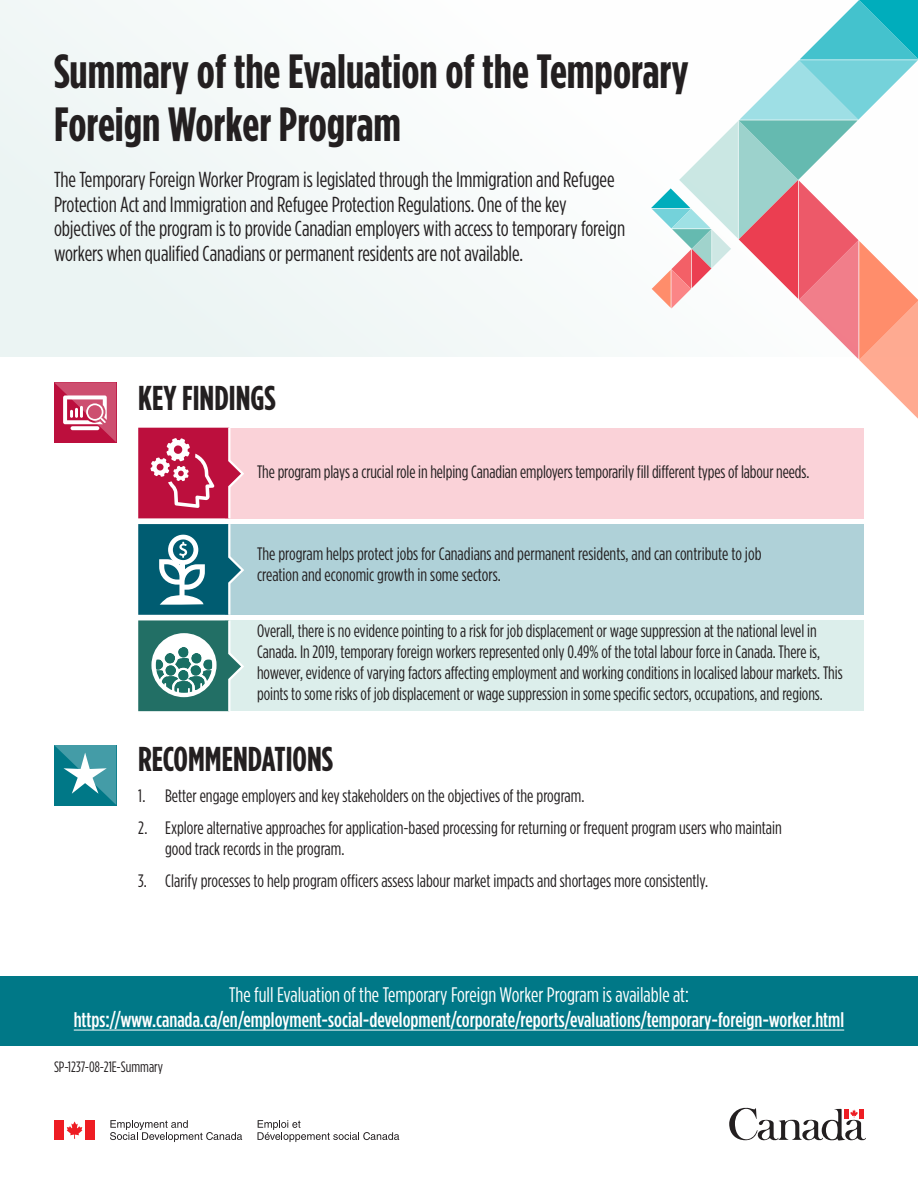
<style>
.page{position:relative;width:918px;height:1188px;background:#fff}
.page>*{position:absolute;margin:0;border:0;box-sizing:border-box;transform-origin:0 0}
.t1{font:700 48px/53.2px "Gotham Condensed";color:#231f20}
.t2{font:700 34.5px "Gotham Condensed";color:#231f20}
.Body_text{font:21.75px/24.5px "Gotham Condensed";letter-spacing:-.005em;color:#231f20}
.Text_in_bar_at_botto{font:500 21px/25.2px "Gotham Condensed";color:#fff;text-align:center}
.Body_text-2{font:18px/21px "Gotham Condensed";color:#231f20}
.H3_alone{font:15px "Gotham Condensed";color:#231f20}
.s1{font-weight:400}
</style>
<div class="page">
<div style="left:0;top:0;width:918px;height:356px;background:#f4f9f8"></div>
<svg style="left:651px;top:0;width:267px;height:419px"></svg>
<svg style="left:54px;top:382px;width:62px;height:60px;background:#d05877"></svg>
<svg style="left:54px;top:745px;width:62px;height:60px;background:#419aa5"></svg>
<div style="left:0;top:977px;width:918px;height:69px;background:#007887"></div>
<hr style="left:74px;top:1030px;width:770px;height:1px;background:#fff">
<div style="left:226px;top:428px;width:638px;height:90px;background:#fad2d8"></div>
<div style="left:226px;top:524px;width:638px;height:91px;background:#afd1d8"></div>
<div style="left:226px;top:620px;width:638px;height:91px;background:#dceeeb"></div>
<svg style="left:138px;top:427px;width:108px;height:285px"></svg>
<div style="left:151px;top:633px;width:66px;height:64px;border:4px solid #fff;border-radius:50%"></div>
<svg style="left:729px;top:1108px;width:137px;height:33px"></svg>
<div style="left:54px;top:1120px;width:10px;height:20px;background:#ee1d23"></div>
<div style="left:85px;top:1120px;width:10px;height:20px;background:#ee1d23"></div>
<svg style="left:67px;top:1121px;width:15px;height:18px"></svg>
<svg style="left:258px;top:1120px;width:141px;height:22px"></svg>
<svg style="left:110px;top:1120px;width:132px;height:22px"></svg>
<p class="t1" style="left:54px;top:43px;width:636px">Summary of the Evaluation of the Temporary<br>Foreign Worker Program</p>
<p class="Body_text" style="left:54px;top:167px;width:573px">The Temporary Foreign Worker Program is legislated through the Immigration and Refugee Protection Act and Immigration and Refugee Protection Regulations. One of the key objectives of the program is to provide Canadian employers with access to temporary foreign workers when qualified Canadians or permanent residents are not available.</p>
<h2 class="t2" style="left:138px;top:378px;width:139px">KEY FINDINGS</h2>
<p class="Body_text-2" style="left:257px;top:461px;width:554px">The program plays a crucial role in helping Canadian employers temporarily fill different types of labour needs.</p>
<p class="Body_text-2" style="left:257px;top:543px;width:506px">The program helps protect jobs for Canadians and permanent residents, and can contribute to job creation and economic growth in some sectors.</p>
<p class="Body_text-2" style="left:257px;top:620px;width:587px">Overall, there is no evidence pointing to a risk for job displacement or wage suppression at the national level in Canada. In 2019, temporary foreign workers represented only 0.49% of the total labour force in Canada. There is, however, evidence of varying factors affecting employment and working conditions in localised labour markets. This points to some risks of job displacement or wage suppression in some specific sectors, occupations, and regions.</p>
<h2 class="t2" style="left:138px;top:739px;width:196px">RECOMMENDATIONS</h2>
<p class="Body_text-2" style="left:138px;top:785px;width:448px">1. Better engage employers and key stakeholders on the objectives of the program.</p>
<p class="Body_text-2" style="left:165px;top:817px;width:618px;text-indent:-27px">2. Explore alternative approaches for application-based processing for returning or frequent program users who maintain good track records in the program.</p>
<p class="Body_text-2" style="left:138px;top:870px;width:572px">3. Clarify processes to help program officers assess labour market impacts and shortages more consistently.</p>
<p class="Text_in_bar_at_botto" style="left:74px;top:982px;width:772px"><span class="s1">The full Evaluation of the Temporary Foreign Worker Program is available at: </span>https://www.canada.ca/en/employment-social-development/corporate/reports/evaluations/temporary-foreign-worker.html</p>
<p class="H3_alone" style="left:54px;top:1059px;width:111px">SP-1237-08-21E-Summary</p>
</div>
